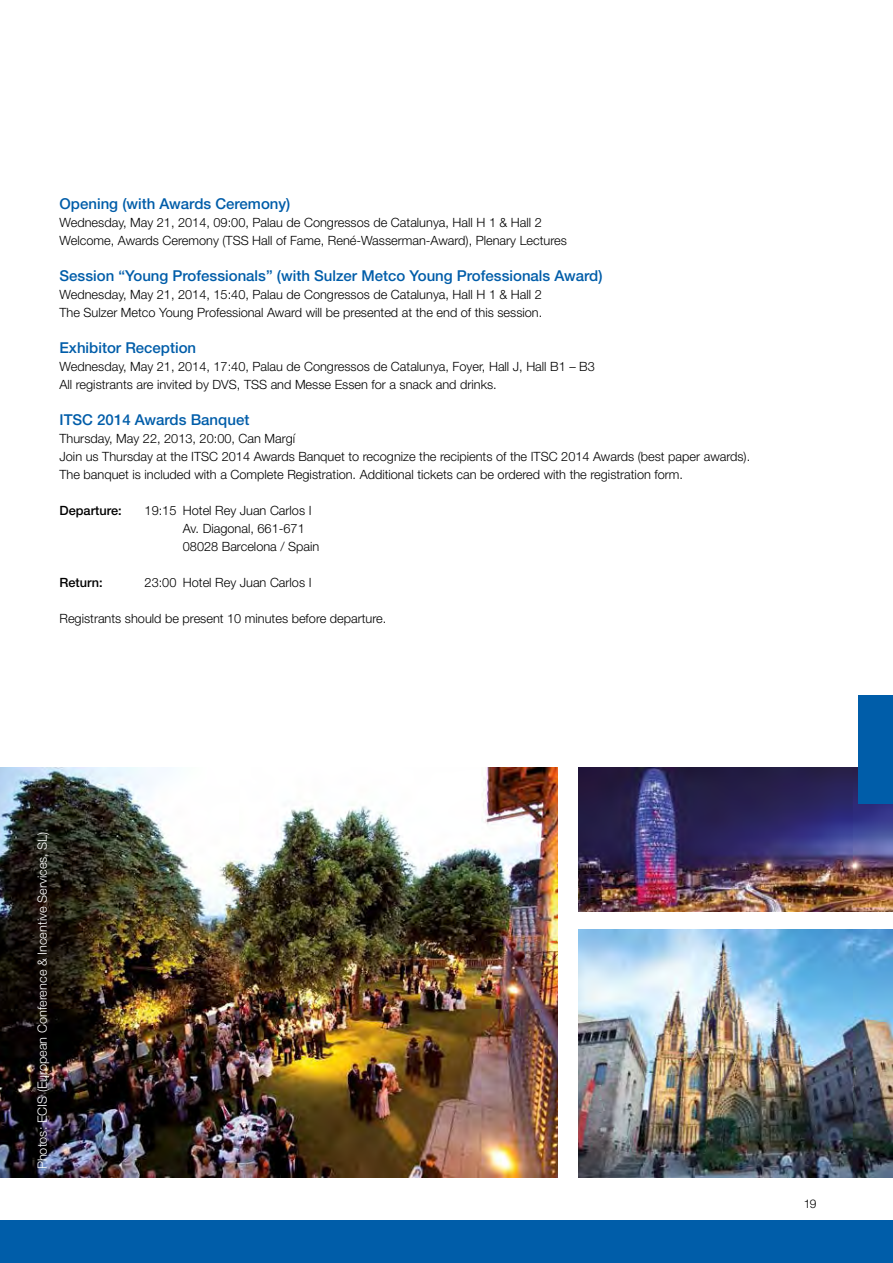
<style>
.page{position:relative;width:893px;height:1263px;background:#fff}
.page>*{position:absolute;margin:0;border:0;box-sizing:border-box;transform-origin:0 0}
.t1{font:500 15px "Helvetica Neue LT Std";color:#005da9}
.t2{font:300 12.75px/18px "Helvetica Neue LT Pro";color:#000}
.t3{font:300 12.75px "Helvetica Neue LT Pro";color:#fff}
.t4{font:500 12.75px "Helvetica Neue LT Std";color:#000}
.t5{font:300 12px "Helvetica Neue LT Pro";color:#000}
</style>
<div class="page">
<img style="left:0;top:767px;width:557px;height:411px">
<img style="left:578px;top:767px;width:315px;height:144px">
<img style="left:578px;top:929px;width:315px;height:249px">
<div style="left:0;top:1220px;width:893px;height:43px;background:#005da9"></div>
<div style="left:859px;top:695px;width:34px;height:108px;background:#005da9"></div>
<p class="t1" style="left:60px;top:195px;width:232px">Opening (with Awards Ceremony)</p>
<p class="t2" style="left:60px;top:214px;width:509px">Wednesday, May 21, 2014, 09:00, Palau de Congressos de Catalunya, Hall H 1 &amp; Hall 2<br>Welcome, Awards Ceremony (TSS Hall of Fame, René-Wasserman-Award), Plenary Lectures</p>
<p class="t1" style="left:60px;top:267px;width:545px">Session “Young Professionals” (with Sulzer Metco Young Professionals Award)</p>
<p class="t2" style="left:60px;top:286px;width:484px">Wednesday, May 21, 2014, 15:40, Palau de Congressos de Catalunya, Hall H 1 &amp; Hall 2<br>The Sulzer Metco Young Professional Award will be presented at the end of this session.</p>
<p class="t1" style="left:60px;top:339px;width:138px">Exhibitor Reception</p>
<p class="t2" style="left:60px;top:358px;width:537px">Wednesday, May 21, 2014, 17:40, Palau de Congressos de Catalunya, Foyer, Hall J, Hall B1 – B3<br>All registrants are invited by DVS, TSS and Messe Essen for a snack and drinks.</p>
<p class="t1" style="left:60px;top:411px;width:191px">ITSC 2014 Awards Banquet</p>
<p class="t2" style="left:60px;top:430px;width:692px">Thursday, May 22, 2013, 20:00, Can Margí<br>Join us Thursday at the ITSC 2014 Awards Banquet to recognize the recipients of the ITSC 2014 Awards (best paper awards).<br>The banquet is included with a Complete Registration. Additional tickets can be ordered with the registration form.</p>
<p class="t4" style="left:60px;top:503px;width:64px">Departure:</p>
<p class="t2" style="left:183px;top:502px;width:138px;text-indent:-38px">19:15 Hotel Rey Juan Carlos I<br>Av. Diagonal, 661-671<br>08028 Barcelona / Spain</p>
<p class="t4" style="left:60px;top:575px;width:45px">Return:</p>
<p class="t2" style="left:145px;top:574px;width:168px">23:00 Hotel Rey Juan Carlos I</p>
<p class="t2" style="left:60px;top:610px;width:328px">Registrants should be present 10 minutes before departure.</p>
<p class="t3" style="left:34px;top:1169px;width:339px;rotate:-90deg">Photos: ECIS (European Conference &amp; Incentive Services, SL)</p>
<p class="t5" style="left:804px;top:1196px;width:14px">19</p>
</div>
